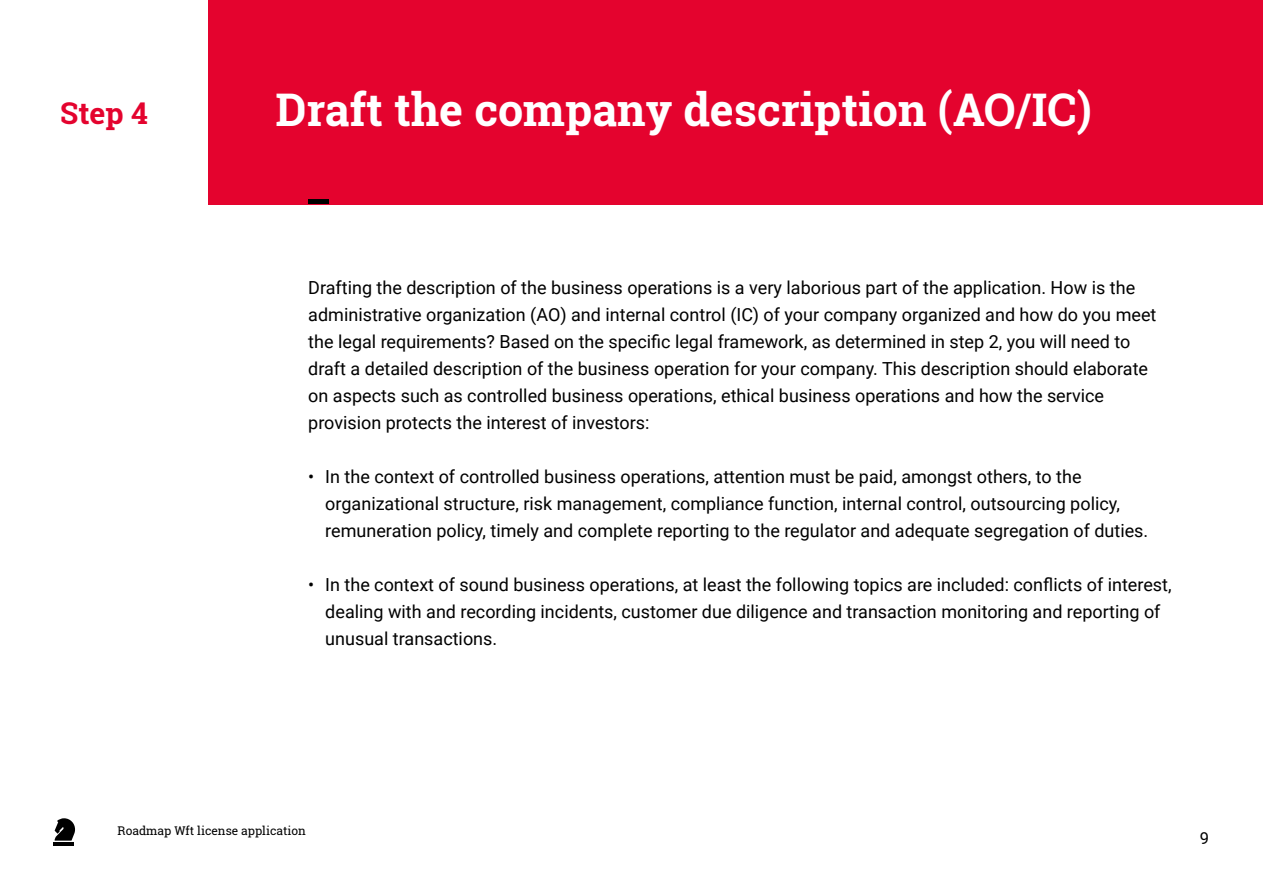
<style>
.page{position:relative;width:1263px;height:893px;background:#fff}
.page>*{position:absolute;margin:0;border:0;box-sizing:border-box;transform-origin:0 0}
.t1{font:700 45px "Roboto Slab";color:#fff}
.t2{font:700 30px "Roboto Slab";color:#e4032e}
.t3{font:18px/27px "Roboto";color:#000}
.t4{font:16.5px "Roboto";color:#000}
.t5{font:12px "Roboto Slab";color:#000}
</style>
<div class="page">
<div style="left:208px;top:0;width:1055px;height:204px;background:#e4032e"></div>
<hr style="left:308px;top:200px;width:21px;height:4px;background:#000">
<svg style="left:55px;top:818px;width:20px;height:23px"></svg>
<hr style="left:53px;top:842px;width:20px;height:4px;background:#000">
<h2 class="t2" style="left:60px;top:93px;width:89px">Step 4</h2>
<h1 class="t1" style="left:275px;top:78px;width:818px">Draft the company description (AO/IC)</h1>
<p class="t3" style="left:308px;top:274px;width:850px">Drafting the description of the business operations is a very laborious part of the application. How is the administrative organization (AO) and internal control (IC) of your company organized and how do you meet the legal requirements? Based on the specific legal framework, as determined in step 2, you will need to draft a detailed description of the business operation for your company. This description should elaborate on aspects such as controlled business operations, ethical business operations and how the service provision protects the interest of investors:</p>
<p class="t3" style="left:325px;top:463px;width:824px;text-indent:-17px">• In the context of controlled business operations, attention must be paid, amongst others, to the organizational structure, risk management, compliance function, internal control, outsourcing policy, remuneration policy, timely and complete reporting to the regulator and adequate segregation of duties.</p>
<p class="t3" style="left:325px;top:571px;width:848px;text-indent:-17px">• In the context of sound business operations, at least the following topics are included: conflicts of interest, dealing with and recording incidents, customer due diligence and transaction monitoring and reporting of unusual transactions.</p>
<p class="t5" style="left:118px;top:822px;width:190px">Roadmap Wft license application</p>
<p class="t4" style="left:1200px;top:826px;width:11px">9</p>
</div>
